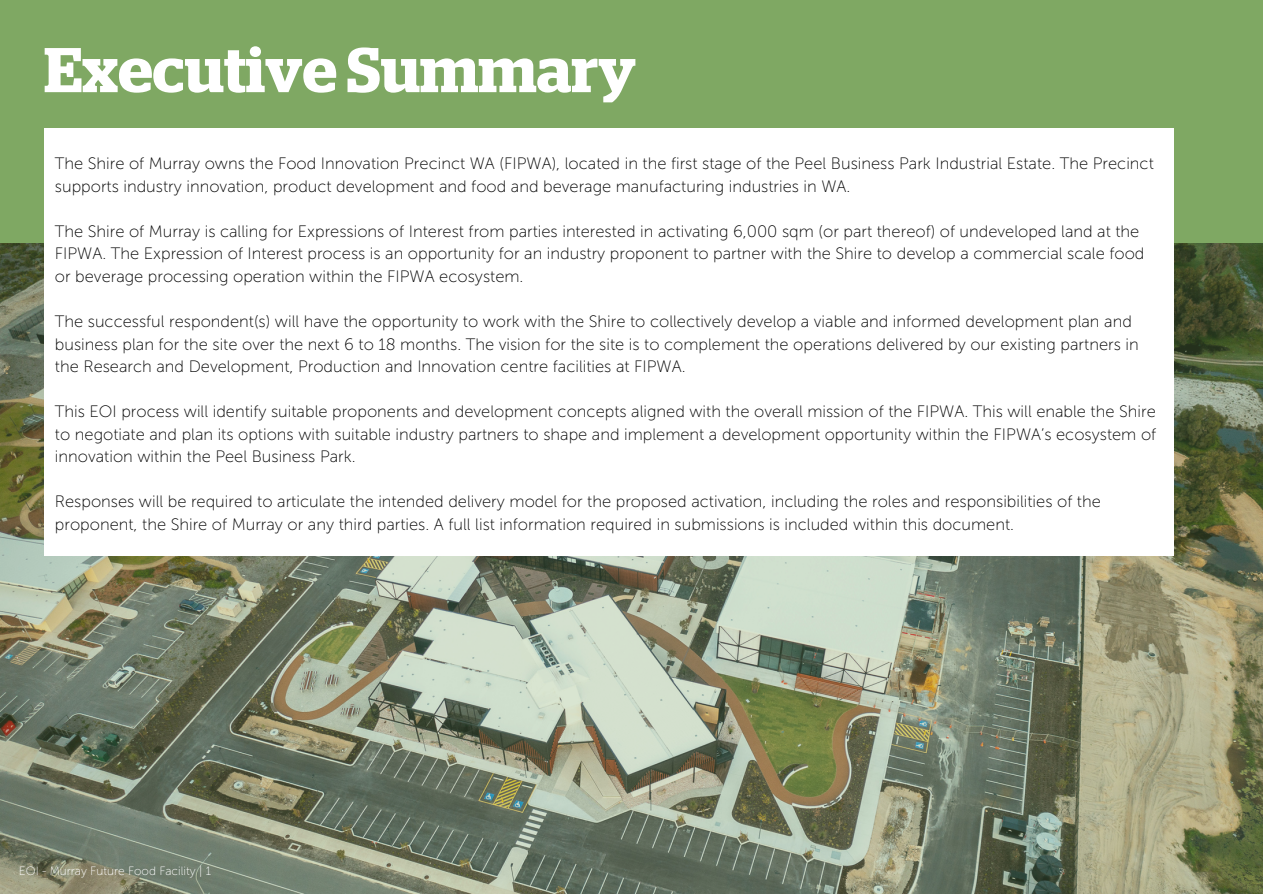
<style>
.page{position:relative;width:1263px;height:894px;background:#fff}
.page>*{position:absolute;margin:0;border:0;box-sizing:border-box;transform-origin:0 0}
.t1{font:600 63px "Stag";color:#fff}
.t2{font:16.5px/22.5px "Museo Sans 100";color:#000}
.t3{font:12px "Museo Sans 100";color:#fff}
</style>
<div class="page">
<div style="left:0;top:0;width:1263px;height:893px;background:#7fa863"></div>
<img style="left:0;top:243px;width:1263px;height:650px">
<div style="left:44px;top:128px;width:1129px;height:428px;background:#fff"></div>
<p class="t1" style="left:44px;top:39px;width:593px">Executive Summary</p>
<p class="t2" style="left:55px;top:152px;width:1100px">The Shire of Murray owns the Food Innovation Precinct WA (FIPWA), located in the first stage of the Peel Business Park Industrial Estate. The Precinct supports industry innovation, product development and food and beverage manufacturing industries in WA.</p>
<p class="t2" style="left:55px;top:220px;width:1091px">The Shire of Murray is calling for Expressions of Interest from parties interested in activating 6,000 sqm (or part thereof) of undeveloped land at the<br>FIPWA. The Expression of Interest process is an opportunity for an industry proponent to partner with the Shire to develop a commercial scale food or beverage processing operation within the FIPWA ecosystem.</p>
<p class="t2" style="left:55px;top:310px;width:1085px">The successful respondent(s) will have the opportunity to work with the Shire to collectively develop a viable and informed development plan and business plan for the site over the next 6 to 18 months. The vision for the site is to complement the operations delivered by our existing partners in the Research and Development, Production and Innovation centre facilities at FIPWA.</p>
<p class="t2" style="left:55px;top:400px;width:1103px;text-align:justify">This EOI process will identify suitable proponents and development concepts aligned with the overall mission of the FIPWA. This will enable the Shire to negotiate and plan its options with suitable industry partners to shape and implement a development opportunity within the FIPWA’s ecosystem of innovation within the Peel Business Park.</p>
<p class="t2" style="left:55px;top:490px;width:1047px">Responses will be required to articulate the intended delivery model for the proposed activation, including the roles and responsibilities of the proponent, the Shire of Murray or any third parties. A full list information required in submissions is included within this document.</p>
<p class="t3" style="left:19px;top:863px;width:194px">EOI - Murray Future Food Facility | 1</p>
</div>
